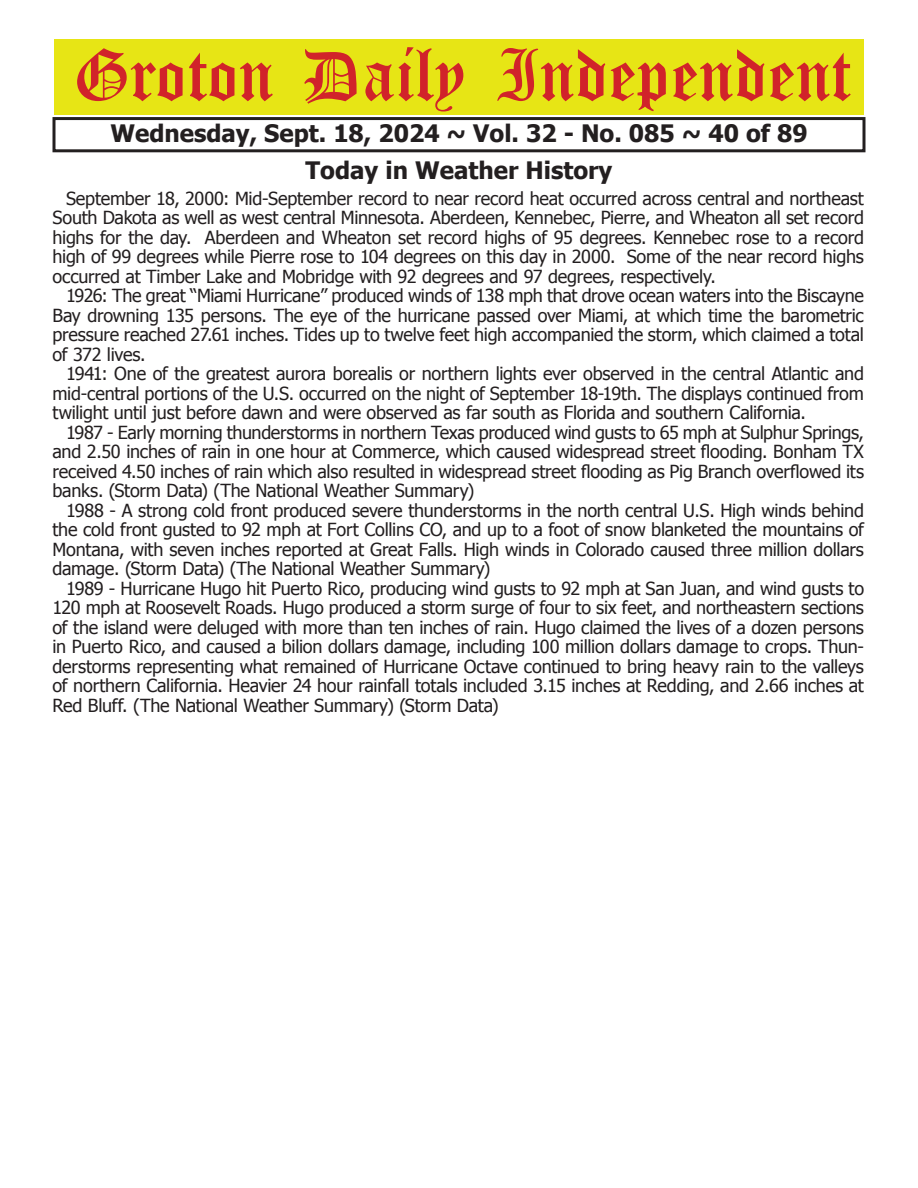
<style>
.page{position:relative;width:918px;height:1188px;background:#fff}
.page>*{position:absolute;margin:0;border:0;box-sizing:border-box;transform-origin:0 0}
.t1{font:54px "Old English Five";color:#d1232a}
.t2{font:700 24px "Tahoma";color:#231f20}
.t3{font:18px/19.5px "Tahoma";letter-spacing:-.015em;color:#231f20;text-align:justify}
</style>
<div class="page">
<div style="left:52px;top:117px;width:814px;height:35px;border:3px solid #231f20"></div>
<div style="left:54px;top:40px;width:810px;height:75px;background:#e7e515"></div>
<h1 class="t1" style="left:73px;top:50px;width:779px">Groton Daily Independent</h1>
<h2 class="t2" style="left:110px;top:116px;width:699px">Wednesday, Sept. 18, 2024 ~ Vol. 32 - No. 085 ~ 40 of 89</h2>
<h2 class="t2" style="left:306px;top:154px;width:308px">Today in Weather History</h2>
<p class="t3" style="left:52px;top:188px;width:813px;text-indent:14px">September 18, 2000: Mid-September record to near record heat occurred across central and northeast South Dakota as well as west central Minnesota. Aberdeen, Kennebec, Pierre, and Wheaton all set record highs for the day. Aberdeen and Wheaton set record highs of 95 degrees. Kennebec rose to a record high of 99 degrees while Pierre rose to 104 degrees on this day in 2000. Some of the near record highs occurred at Timber Lake and Mobridge with 92 degrees and 97 degrees, respectively.</p>
<p class="t3" style="left:52px;top:285px;width:813px;text-indent:14px">1926: The great “Miami Hurricane” produced winds of 138 mph that drove ocean waters into the Biscayne Bay drowning 135 persons. The eye of the hurricane passed over Miami, at which time the barometric pressure reached 27.61 inches. Tides up to twelve feet high accompanied the storm, which claimed a total of 372 lives.</p>
<p class="t3" style="left:52px;top:363px;width:813px;text-indent:14px">1941: One of the greatest aurora borealis or northern lights ever observed in the central Atlantic and mid-central portions of the U.S. occurred on the night of September 18-19th. The displays continued from twilight until just before dawn and were observed as far south as Florida and southern California.</p>
<p class="t3" style="left:52px;top:422px;width:813px;text-indent:14px">1987 - Early morning thunderstorms in northern Texas produced wind gusts to 65 mph at Sulphur Springs, and 2.50 inches of rain in one hour at Commerce, which caused widespread street flooding. Bonham TX received 4.50 inches of rain which also resulted in widespread street flooding as Pig Branch overflowed its banks. (Storm Data) (The National Weather Summary)</p>
<p class="t3" style="left:52px;top:500px;width:813px;text-indent:14px">1988 - A strong cold front produced severe thunderstorms in the north central U.S. High winds behind the cold front gusted to 92 mph at Fort Collins CO, and up to a foot of snow blanketed the mountains of Montana, with seven inches reported at Great Falls. High winds in Colorado caused three million dollars damage. (Storm Data) (The National Weather Summary)</p>
<p class="t3" style="left:52px;top:578px;width:813px;text-indent:14px">1989 - Hurricane Hugo hit Puerto Rico, producing wind gusts to 92 mph at San Juan, and wind gusts to 120 mph at Roosevelt Roads. Hugo produced a storm surge of four to six feet, and northeastern sections of the island were deluged with more than ten inches of rain. Hugo claimed the lives of a dozen persons in Puerto Rico, and caused a bilion dollars damage, including 100 million dollars damage to crops. Thun&shy;derstorms representing what remained of Hurricane Octave continued to bring heavy rain to the valleys of northern California. Heavier 24 hour rainfall totals included 3.15 inches at Redding, and 2.66 inches at Red Bluff. (The National Weather Summary) (Storm Data)</p>
</div>
